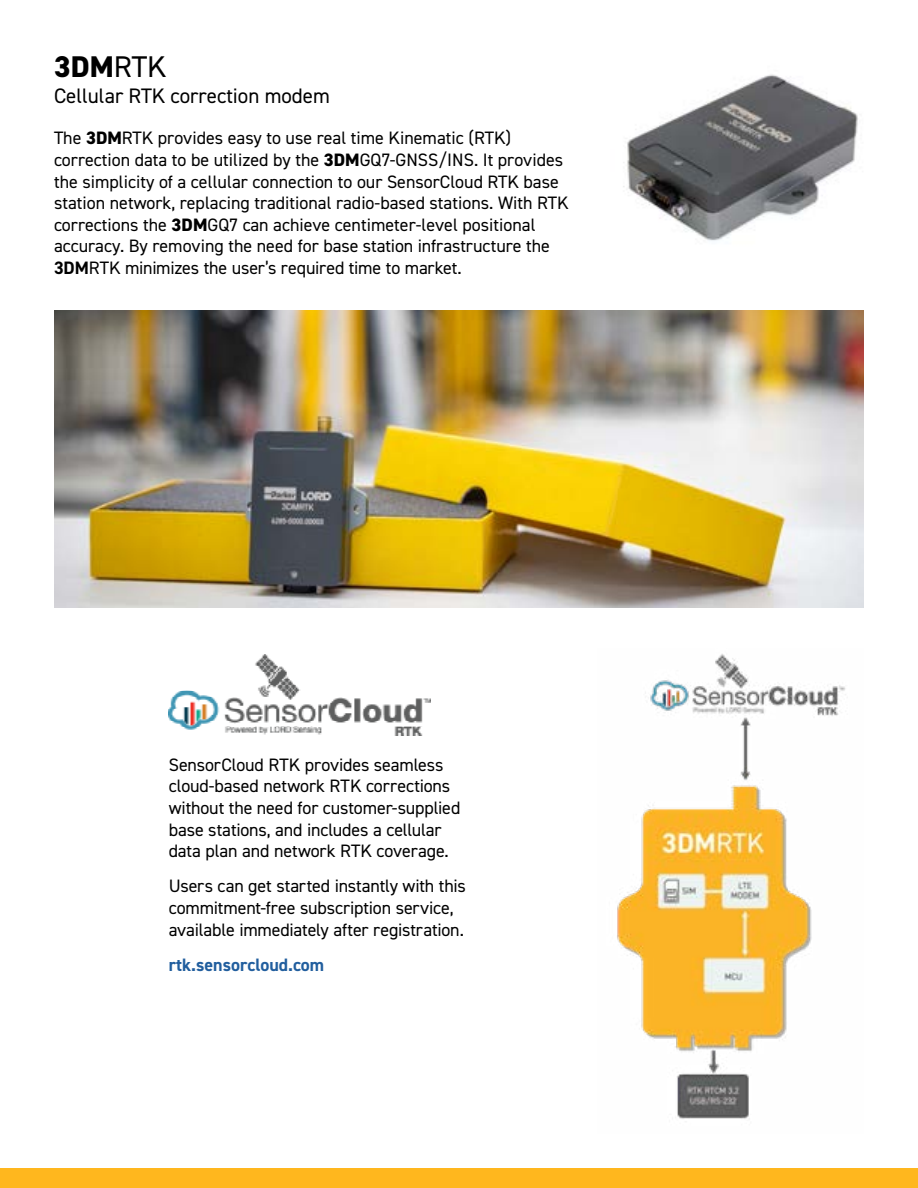
<style>
.page{position:relative;width:918px;height:1188px;background:#fff}
.page>*{position:absolute;margin:0;border:0;box-sizing:border-box;transform-origin:0 0}
.t1{font:800 30px "DIN2014";color:#000}
.t2{font:21px "DIN2014";color:#000}
.t3{font:18px/21.6px "DIN2014";color:#000}
.t4{font:700 18px "DIN2014";color:#215e9e}
.s1{font-weight:400}
.s2{font-weight:800}
.s3{font-weight:700}
</style>
<div class="page">
<div style="left:0;top:1168px;width:918px;height:20px;background:#ffb71e"></div>
<img style="left:169px;top:655px;width:261px;height:81px">
<img style="left:54px;top:310px;width:810px;height:298px">
<img style="left:623px;top:74px;width:235px;height:167px">
<img style="left:617px;top:654px;width:229px;height:465px">
<h1 class="t1" style="left:54px;top:47px;width:114px">3DM<span class="s1">RTK</span></h1>
<p class="t2" style="left:54px;top:82px;width:278px">Cellular RTK correction modem</p>
<p class="t3" style="left:54px;top:127px;width:516px">The <span class="s2">3DM</span>RTK provides easy to use real time Kinematic (RTK) correction data to be utilized by the <span class="s2">3DM</span>GQ7-GNSS/INS. It provides the simplicity of a cellular connection to our SensorCloud RTK base station network, replacing traditional radio-based stations. With RTK corrections the <span class="s2">3DM</span>GQ7 can achieve centimeter-level positional accuracy. By removing the need for base station infrastructure the <span class="s3">3DM</span>RTK minimizes the user’s required time to market.</p>
<p class="t3" style="left:169px;top:754px;width:293px">SensorCloud RTK provides seamless cloud-based network RTK corrections without the need for customer-supplied base stations, and includes a cellular data plan and network RTK coverage.</p>
<p class="t3" style="left:169px;top:875px;width:299px">Users can get started instantly with this commitment-free subscription service, available immediately after registration.</p>
<p class="t4" style="left:169px;top:952px;width:157px">rtk.sensorcloud.com</p>
</div>
